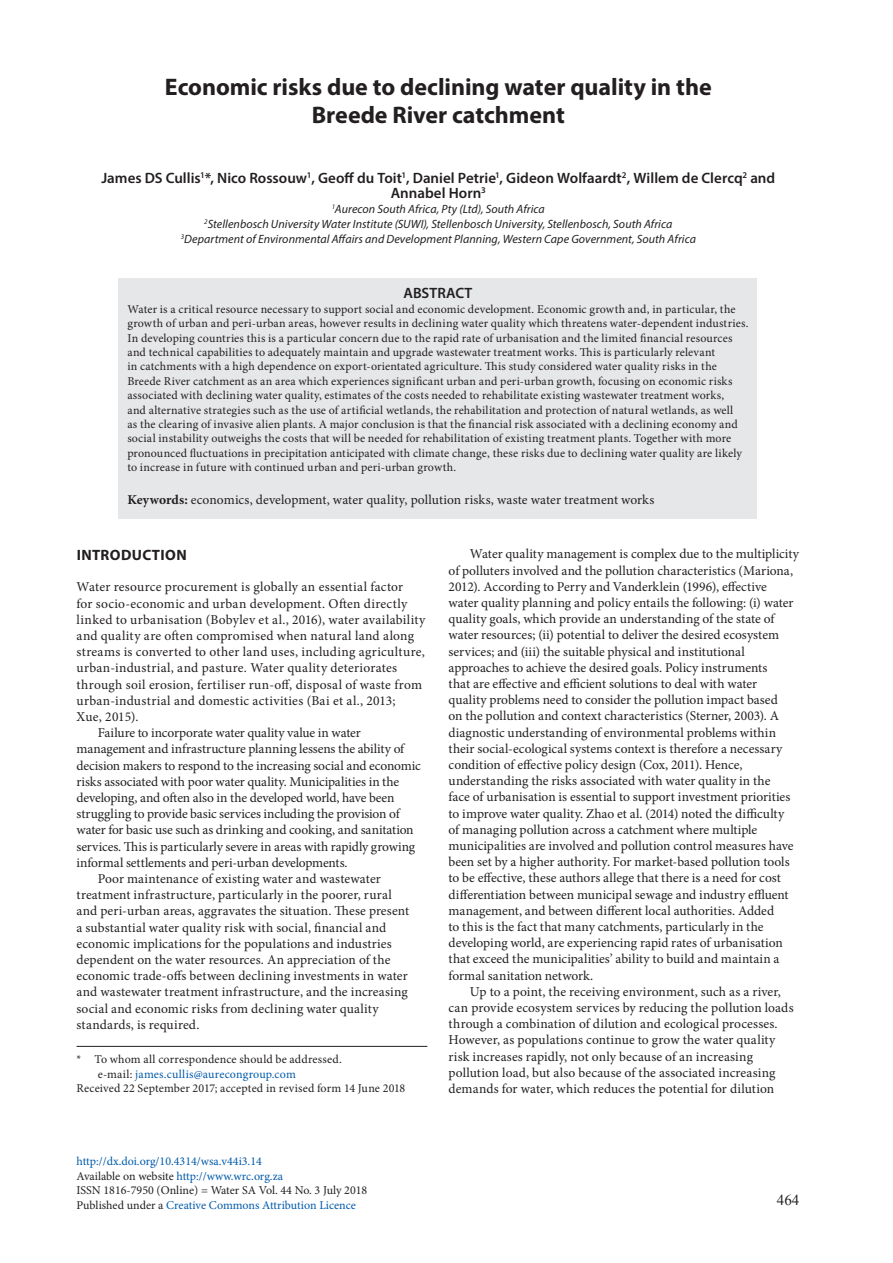
<style>
.page{position:relative;width:893px;height:1263px;background:#fff}
.page>*{position:absolute;margin:0;border:0;box-sizing:border-box;transform-origin:0 0}
.t1{font:700 24px/28.8px "Myriad Pro";letter-spacing:-.005em;color:#231f20;text-align:center}
.t2{font:600 15px/15px "Myriad Pro";color:#231f20;text-align:center}
.t3{font:700 15px "Myriad Pro";letter-spacing:.025em;color:#231f20}
.t4{font:15px "Times New Roman";color:#231f20}
.t5{font:13.5px/16.2px "Minion Pro";letter-spacing:.005em;color:#231f20}
.t6{font:13.5px "Minion Pro";letter-spacing:-.015em;color:#231f20}
.t7{font:12px/14.4px "Minion Pro";letter-spacing:.015em;color:#231f20}
.t8{font:italic 12px/15px "Myriad Pro";letter-spacing:.005em;color:#231f20;text-align:center}
.t9{font:12px/14.4px "Minion Pro";color:#015aaa}
.s1{font-weight:700}
.s2{color:#231f20}
</style>
<div class="page">
<div style="left:119px;top:279px;width:638px;height:240px;background:#e6e7e9"></div>
<hr style="left:77px;top:1046px;width:350px;height:1px;background:#231f20">
<h1 class="t1" style="left:165px;top:71px;width:548px">Economic risks due to declining water quality in the<br>Breede River catchment</h1>
<p class="t2" style="left:101px;top:170px;width:675px">James DS Cullis<sup>1</sup>*, Nico Rossouw<sup>1</sup>, Geoff du Toit<sup>1</sup>, Daniel Petrie<sup>1</sup>, Gideon Wolfaardt<sup>2</sup>, Willem de Clercq<sup>2</sup> and<br>Annabel Horn<sup>3</sup></p>
<p class="t8" style="left:181px;top:202px;width:517px"><sup>1</sup>Aurecon South Africa, Pty (Ltd), South Africa<br><sup>2</sup>Stellenbosch University Water Institute (SUWI), Stellenbosch University, Stellenbosch, South Africa<br><sup>3</sup>Department of Environmental Affairs and Development Planning, Western Cape Government, South Africa</p>
<p class="t2" style="left:403px;top:285px;width:70px">ABSTRACT</p>
<p class="t7" style="left:127px;top:302px;width:623px">Water is a critical resource necessary to support social and economic development. Economic growth and, in particular, the growth of urban and peri-urban areas, however results in declining water quality which threatens water-dependent industries.<br>In developing countries this is a particular concern due to the rapid rate of urbanisation and the limited financial resources and technical capabilities to adequately maintain and upgrade wastewater treatment works. This is particularly relevant<br>in catchments with a high dependence on export-orientated agriculture. This study considered water quality risks in the Breede River catchment as an area which experiences significant urban and peri-urban growth, focusing on economic risks associated with declining water quality, estimates of the costs needed to rehabilitate existing wastewater treatment works,<br>and alternative strategies such as the use of artificial wetlands, the rehabilitation and protection of natural wetlands, as well<br>as the clearing of invasive alien plants. A major conclusion is that the financial risk associated with a declining economy and social instability outweighs the costs that will be needed for rehabilitation of existing treatment plants. Together with more pronounced fluctuations in precipitation anticipated with climate change, these risks due to declining water quality are likely to increase in future with continued urban and peri-urban growth.</p>
<p class="t5" style="left:127px;top:491px;width:528px"><span class="s1">Keywords:</span> economics, development, water quality, pollution risks, waste water treatment works</p>
<p class="t3" style="left:77px;top:545px;width:112px">INTRODUCTION</p>
<p class="t5" style="left:77px;top:579px;width:328px">Water resource procurement is globally an essential factor</p>
<p class="t5" style="left:77px;top:595px;width:332px">for socio-economic and urban development. Often directly</p>
<p class="t5" style="left:77px;top:611px;width:350px">linked to urbanisation (Bobylev et al., 2016), water availability</p>
<p class="t5" style="left:77px;top:628px;width:339px">and quality are often compromised when natural land along</p>
<p class="t5" style="left:77px;top:644px;width:350px">streams is converted to other land uses, including agriculture,</p>
<p class="t5" style="left:77px;top:660px;width:322px">urban-industrial, and pasture. Water quality deteriorates</p>
<p class="t5" style="left:77px;top:676px;width:347px">through soil erosion, fertiliser run-off, disposal of waste from</p>
<p class="t5" style="left:77px;top:692px;width:321px">urban-industrial and domestic activities (Bai et al., 2013;</p>
<p class="t5" style="left:77px;top:709px;width:64px">Xue, 2015).</p>
<p class="t6" style="left:98px;top:724px;width:264px">Failure to incorporate water quality value in water</p>
<p class="t5" style="left:77px;top:741px;width:329px">management and infrastructure planning lessens the ability of</p>
<p class="t5" style="left:77px;top:757px;width:346px">decision makers to respond to the increasing social and economic</p>
<p class="t5" style="left:77px;top:773px;width:324px">risks associated with poor water quality. Municipalities in the</p>
<p class="t6" style="left:77px;top:789px;width:319px">developing, and often also in the developed world, have been</p>
<p class="t6" style="left:77px;top:805px;width:325px">struggling to provide basic services including the provision of</p>
<p class="t5" style="left:77px;top:822px;width:339px">water for basic use such as drinking and cooking, and sanitation</p>
<p class="t5" style="left:77px;top:838px;width:340px">services. This is particularly severe in areas with rapidly growing</p>
<p class="t6" style="left:77px;top:853px;width:273px">informal settlements and peri-urban developments.</p>
<p class="t5" style="left:98px;top:871px;width:284px">Poor maintenance of existing water and wastewater</p>
<p class="t5" style="left:77px;top:887px;width:317px">treatment infrastructure, particularly in the poorer, rural</p>
<p class="t5" style="left:77px;top:903px;width:334px">and peri-urban areas, aggravates the situation. These present</p>
<p class="t5" style="left:77px;top:919px;width:311px">a substantial water quality risk with social, financial and</p>
<p class="t5" style="left:77px;top:935px;width:317px">economic implications for the populations and industries</p>
<p class="t5" style="left:77px;top:952px;width:315px">dependent on the water resources. An appreciation of the</p>
<p class="t5" style="left:77px;top:968px;width:333px">economic trade-offs between declining investments in water</p>
<p class="t5" style="left:77px;top:984px;width:333px">and wastewater treatment infrastructure, and the increasing</p>
<p class="t5" style="left:77px;top:1000px;width:304px">social and economic risks from declining water quality</p>
<p class="t5" style="left:77px;top:1016px;width:124px">standards, is required.</p>
<p class="t7" style="left:77px;top:1052px;width:267px">* To whom all correspondence should be addressed.</p>
<p class="t9" style="left:98px;top:1067px;width:200px"><span class="s2">e-mail:</span> james.cullis@aurecongroup.com</p>
<p class="t7" style="left:77px;top:1081px;width:330px">Received 22 September 2017; accepted in revised form 14 June 2018</p>
<p class="t5" style="left:449px;top:546px;width:352px;text-indent:21px">Water quality management is complex due to the multiplicity of polluters involved and the pollution characteristics (Mariona, 2012). According to Perry and Vanderklein (1996), effective water quality planning and policy entails the following: (i) water quality goals, which provide an understanding of the state of water resources; (ii) potential to deliver the desired ecosystem services; and (iii) the suitable physical and institutional approaches to achieve the desired goals. Policy instruments<br>that are effective and efficient solutions to deal with water<br>quality problems need to consider the pollution impact based<br>on the pollution and context characteristics (Sterner, 2003). A diagnostic understanding of environmental problems within their social-ecological systems context is therefore a necessary condition of effective policy design (Cox, 2011). Hence, understanding the risks associated with water quality in the<br>face of urbanisation is essential to support investment priorities to improve water quality. Zhao et al. (2014) noted the difficulty<br>of managing pollution across a catchment where multiple municipalities are involved and pollution control measures have been set by a higher authority. For market-based pollution tools to be effective, these authors allege that there is a need for cost differentiation between municipal sewage and industry effluent management, and between different local authorities. Added<br>to this is the fact that many catchments, particularly in the developing world, are experiencing rapid rates of urbanisation that exceed the municipalities’ ability to build and maintain a formal sanitation network.</p>
<p class="t5" style="left:449px;top:983px;width:347px;text-indent:21px">Up to a point, the receiving environment, such as a river, can provide ecosystem services by reducing the pollution loads through a combination of dilution and ecological processes.<br>However, as populations continue to grow the water quality risk increases rapidly, not only because of an increasing pollution load, but also because of the associated increasing demands for water, which reduces the potential for dilution</p>
<p class="t9" style="left:77px;top:1154px;width:292px">http://dx.doi.org/10.4314/wsa.v44i3.14<br><span class="s2">Available on website</span> http://www.wrc.org.za<br><span class="s2">ISSN 1816-7950 (Online) = Water SA Vol. 44 No. 3 July 2018<br>Published under a</span> Creative Commons Attribution Licence</p>
<p class="t4" style="left:777px;top:1190px;width:24px">464</p>
</div>
